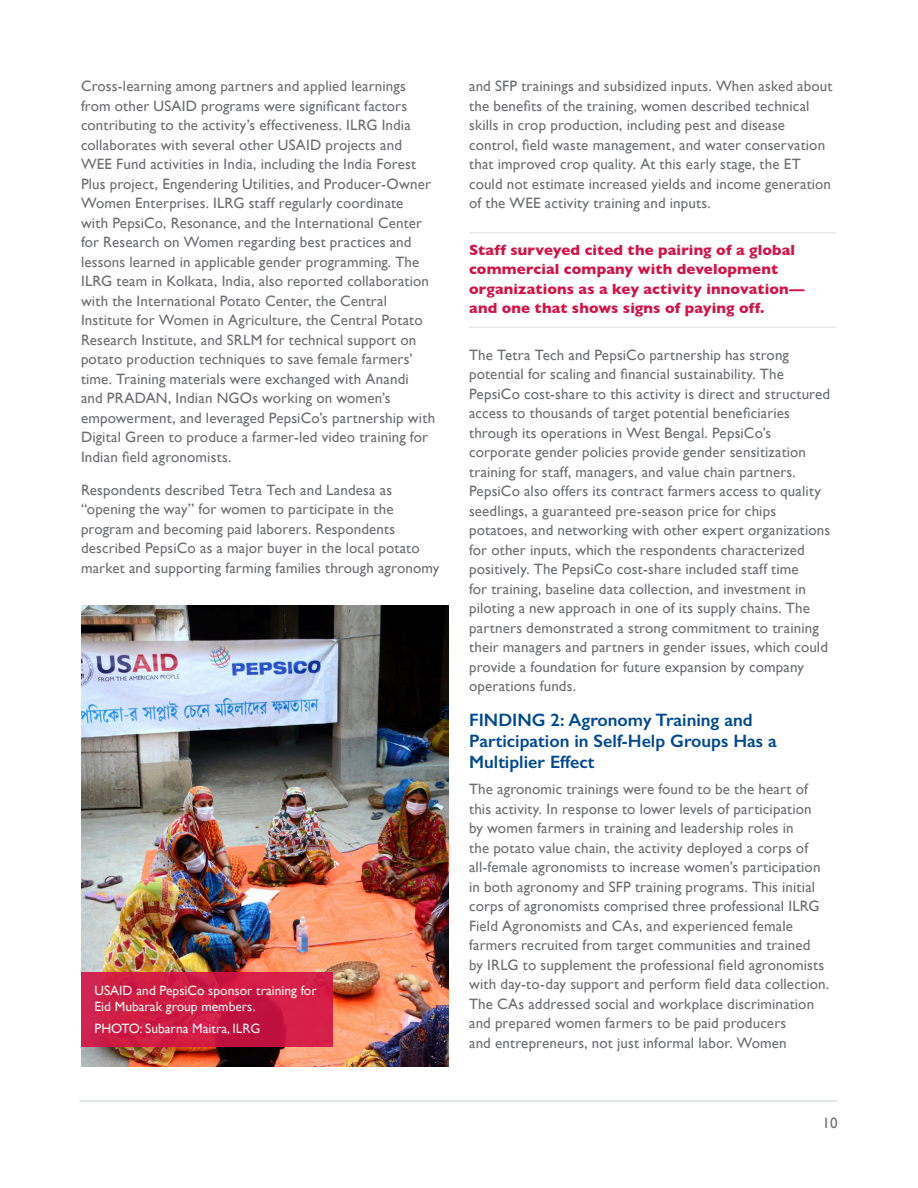
<style>
.page{position:relative;width:918px;height:1188px;background:#fff}
.page>*{position:absolute;margin:0;border:0;box-sizing:border-box;transform-origin:0 0}
.t1{font:600 18px/21px "Gill Sans";color:#004990}
.t2{font:15px/19.5px "Gill Sans";letter-spacing:.01em;color:#6d6e71}
.t3{font:700 15px/19.5px "Gill Sans";letter-spacing:.01em;color:#d31245}
.t4{font:13.5px/16.2px "Gill Sans";color:#fff}
</style>
<div class="page">
<hr style="left:80px;top:1100px;width:757px;height:2px;background:#dbdfe0">
<hr style="left:469px;top:327px;width:367px;height:1px;background:#dcddde">
<hr style="left:469px;top:233px;width:367px;height:1px;background:#dcddde">
<img style="left:81px;top:606px;width:367px;height:460px">
<svg style="left:81px;top:972px;width:252px;height:74px;background:#cd1b45"></svg>
<p class="t2" style="left:81px;top:76px;width:356px">Cross-learning among partners and applied learnings from other USAID programs were significant factors contributing to the activity’s effectiveness. ILRG India collaborates with several other USAID projects and WEE Fund activities in India, including the India Forest Plus project, Engendering Utilities, and Producer-Owner Women Enterprises. ILRG staff regularly coordinate<br>with PepsiCo, Resonance, and the International Center for Research on Women regarding best practices and lessons learned in applicable gender programming. The ILRG team in Kolkata, India, also reported collaboration with the International Potato Center, the Central Institute for Women in Agriculture, the Central Potato Research Institute, and SRLM for technical support on potato production techniques to save female farmers’ time. Training materials were exchanged with Anandi<br>and PRADAN, Indian NGOs working on women’s empowerment, and leveraged PepsiCo’s partnership with Digital Green to produce a farmer-led video training for Indian field agronomists.</p>
<p class="t2" style="left:81px;top:480px;width:360px">Respondents described Tetra Tech and Landesa as “opening the way” for women to participate in the program and becoming paid laborers. Respondents described PepsiCo as a major buyer in the local potato market and supporting farming families through agronomy</p>
<p class="t4" style="left:94px;top:982px;width:224px">USAID and PepsiCo sponsor training for<br>Eid Mubarak group members.</p>
<p class="t4" style="left:94px;top:1020px;width:168px">PHOTO: Subarna Maitra, ILRG</p>
<p class="t2" style="left:469px;top:76px;width:365px">and SFP trainings and subsidized inputs. When asked about the benefits of the training, women described technical skills in crop production, including pest and disease control, field waste management, and water conservation that improved crop quality. At this early stage, the ET could not estimate increased yields and income generation of the WEE activity training and inputs.</p>
<p class="t3" style="left:469px;top:240px;width:337px">Staff surveyed cited the pairing of a global commercial company with development organizations as a key activity innovation— and one that shows signs of paying off.</p>
<p class="t2" style="left:469px;top:345px;width:363px">The Tetra Tech and PepsiCo partnership has strong potential for scaling and financial sustainability. The PepsiCo cost-share to this activity is direct and structured access to thousands of target potential beneficiaries through its operations in West Bengal. PepsiCo’s corporate gender policies provide gender sensitization training for staff, managers, and value chain partners.<br>PepsiCo also offers its contract farmers access to quality seedlings, a guaranteed pre-season price for chips potatoes, and networking with other expert organizations for other inputs, which the respondents characterized positively. The PepsiCo cost-share included staff time<br>for training, baseline data collection, and investment in piloting a new approach in one of its supply chains. The partners demonstrated a strong commitment to training their managers and partners in gender issues, which could provide a foundation for future expansion by company operations funds.</p>
<p class="t1" style="left:469px;top:709px;width:309px">FINDING 2: Agronomy Training and<br>Participation in Self-Help Groups Has a<br>Multiplier Effect</p>
<p class="t2" style="left:469px;top:779px;width:362px">The agronomic trainings were found to be the heart of this activity. In response to lower levels of participation by women farmers in training and leadership roles in<br>the potato value chain, the activity deployed a corps of all-female agronomists to increase women’s participation in both agronomy and SFP training programs. This initial corps of agronomists comprised three professional ILRG Field Agronomists and CAs, and experienced female farmers recruited from target communities and trained<br>by IRLG to supplement the professional field agronomists with day-to-day support and perform field data collection.<br>The CAs addressed social and workplace discrimination and prepared women farmers to be paid producers<br>and entrepreneurs, not just informal labor. Women</p>
<p class="t2" style="left:822px;top:1113px;width:17px">10</p>
</div>
